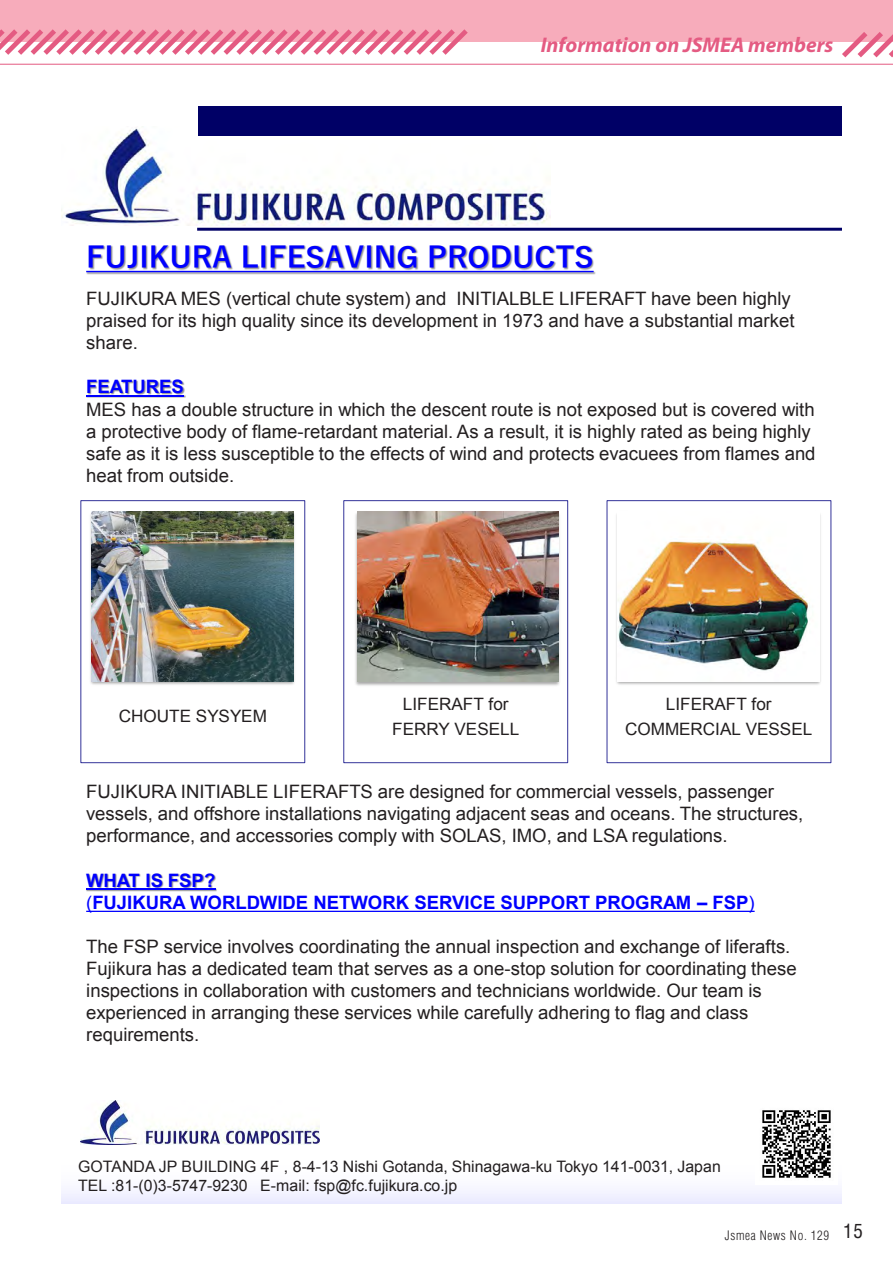
<style>
.page{position:relative;width:893px;height:1263px;background:#fff}
.page>*{position:absolute;margin:0;border:0;box-sizing:border-box;transform-origin:0 0}
.t1{font:700 28.95px "Yu Gothic";color:#00f}
.t2{font:italic 700 21.3px "Myriad Pro";color:#e45b82}
.t3{font:18.45px/22px "Arial";color:#231f20}
.t4{font:700 18.45px/22px "Arial";letter-spacing:-.005em;color:#00f}
.t5{font:17.1px/24.6px "Arial";color:#231f20;text-align:center}
.t6{font:15.75px/18.9px "Arial";color:#231f20}
.t7{font:300 condensed 12.75px "Helvetica LT Std";letter-spacing:.05em;color:#231f20}
.s1{font-weight:400}
.s2{font-weight:400;font-size:19.2px}
</style>
<div class="page">
<div style="left:0;top:0;width:893px;height:42px;background:#f7acbb"></div>
<svg style="left:842px;top:32px;width:51px;height:26px"></svg>
<hr style="left:0;top:64px;width:893px;height:1px;background:#e45b82">
<svg style="left:0;top:29px;width:468px;height:26px"></svg>
<div style="left:62px;top:1163px;width:780px;height:40px;background:#f9f9ff"></div>
<img style="left:62px;top:128px;width:488px;height:97px">
<div style="left:198px;top:106px;width:644px;height:30px;background:#006"></div>
<hr style="left:197px;top:228px;width:645px;height:3px;background:#006">
<img style="left:89px;top:245px;width:505px;height:25px">
<svg style="left:86px;top:271px;width:508px;height:1px"></svg>
<div style="left:80px;top:500px;width:225px;height:263px;border:1px solid #339"></div>
<img style="left:90px;top:511px;width:205px;height:174px">
<img style="left:92px;top:511px;width:201px;height:170px">
<div style="left:343px;top:500px;width:225px;height:263px;border:1px solid #339"></div>
<img style="left:355px;top:513px;width:205px;height:173px">
<img style="left:357px;top:511px;width:202px;height:171px">
<div style="left:606px;top:500px;width:225px;height:263px;border:1px solid #339"></div>
<img style="left:616px;top:514px;width:205px;height:171px">
<img style="left:618px;top:514px;width:201px;height:167px">
<img style="left:81px;top:1100px;width:239px;height:44px">
<img style="left:762px;top:1110px;width:69px;height:68px">
<img style="left:88px;top:380px;width:97px;height:15px">
<img style="left:86px;top:395px;width:100px;height:3px">
<hr style="left:86px;top:395px;width:98px;height:2px;background:#00f">
<img style="left:86px;top:873px;width:130px;height:15px">
<img style="left:86px;top:888px;width:131px;height:4px">
<hr style="left:86px;top:889px;width:129px;height:1px;background:#00f">
<svg style="left:86px;top:911px;width:669px;height:1px"></svg>
<p class="t2" style="left:541px;top:33px;width:294px">Information on JSMEA members</p>
<h1 class="t1" style="left:86px;top:241px;width:509px">FUJIKURA LIFESAVING PRODUCTS</h1>
<p class="t3" style="left:86px;top:288px;width:710px">FUJIKURA MES (vertical chute system) and INITIALBLE LIFERAFT have been highly praised for its high quality since its development in 1973 and have a substantial market share.</p>
<p class="t4" style="left:86px;top:377px;width:99px">FEATURES</p>
<p class="t3" style="left:86px;top:398px;width:731px">MES has a double structure in which the descent route is not exposed but is covered with a protective body of flame-retardant material. As a result, it is highly rated as being highly safe as it is less susceptible to the effects of wind and protects evacuees from flames and heat from outside.</p>
<p class="t5" style="left:119px;top:704px;width:150px">CHOUTE SYSYEM</p>
<p class="t5" style="left:392px;top:692px;width:129px">LIFERAFT for<br>FERRY VESELL</p>
<p class="t5" style="left:625px;top:692px;width:189px">LIFERAFT for<br>COMMERCIAL VESSEL</p>
<p class="t3" style="left:86px;top:781px;width:718px">FUJIKURA INITIABLE LIFERAFTS are designed for commercial vessels, passenger vessels, and offshore installations navigating adjacent seas and oceans. The structures, performance, and accessories comply with SOLAS, IMO, and LSA regulations.</p>
<p class="t4" style="left:86px;top:870px;width:670px">WHAT IS FSP?<br><span class="s1">(</span>FUJIKURA WORLDWIDE NETWORK SERVICE SUPPORT PROGRAM – FSP<span class="s1">)</span></p>
<p class="t3" style="left:86px;top:936px;width:712px">The FSP service involves coordinating the annual inspection and exchange of liferafts.<br>Fujikura has a dedicated team that serves as a one-stop solution for coordinating these inspections in collaboration with customers and technicians worldwide. Our team is experienced in arranging these services while carefully adhering to flag and class requirements.</p>
<p class="t6" style="left:78px;top:1157px;width:644px">GOTANDA JP BUILDING 4F , 8-4-13 Nishi Gotanda, Shinagawa-ku Tokyo 141-0031, Japan<br>TEL :81-(0)3-5747-9230 E-mail: fsp@fc.fujikura.co.jp</p>
<p class="t7" style="left:725px;top:1227px;width:140px">Jsmea News No. 129 <span class="s2">15</span></p>
</div>
